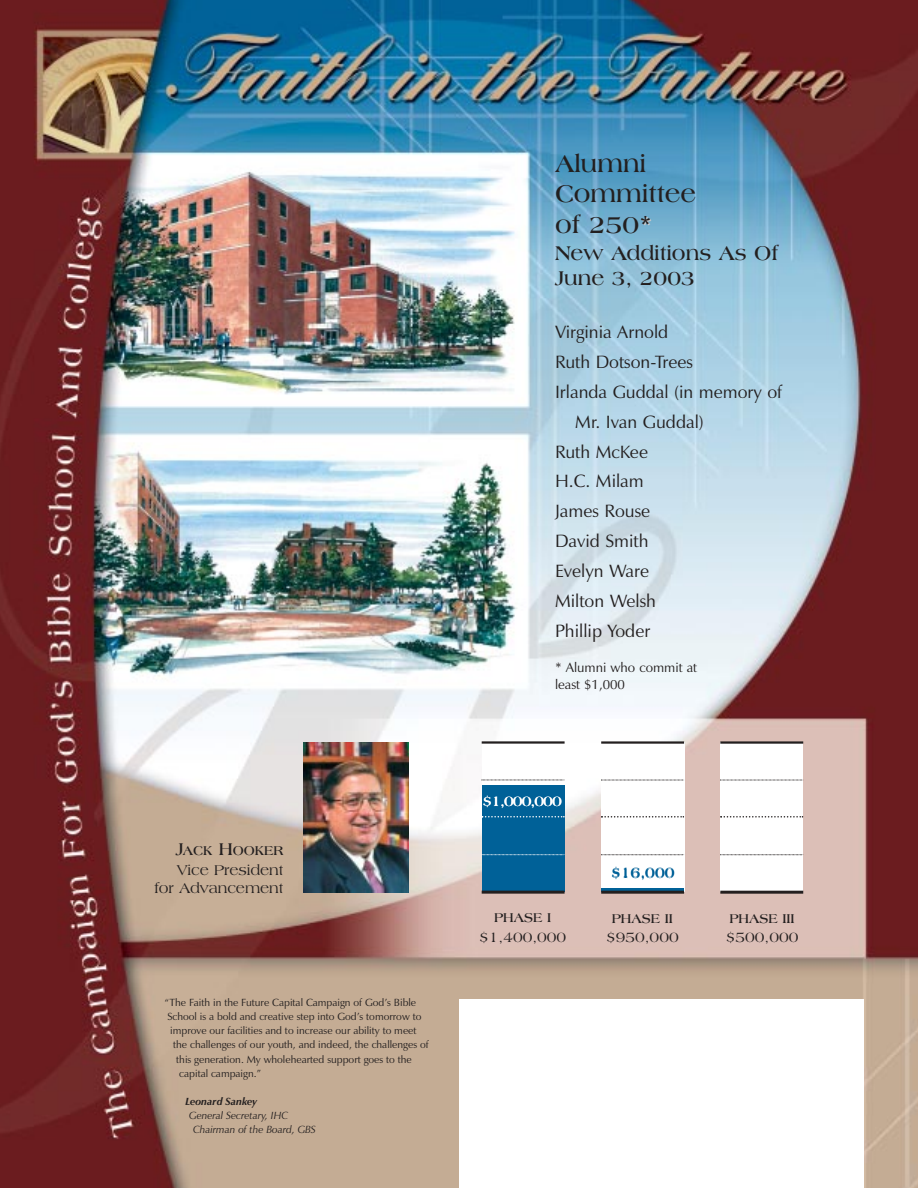
<style>
.page{position:relative;width:918px;height:1188px;background:#fff}
.page>*{position:absolute;margin:0;border:0;box-sizing:border-box;transform-origin:0 0}
.t1{font:700 25.5px/30.6px "Americana BT";color:#231f1f}
.t2{font:700 21px/25.2px "Americana BT";color:#231f1f}
.t3{font:18px "Zapf Humanist 601 BT";color:#231f1f}
.t4{font:15px/18px "Americana BT";color:#231f1f;text-align:right}
.t5{font:700 15px "Americana BT";letter-spacing:-.065em;color:#fff}
.t6{font:700 15px "Americana BT";color:#006198}
.t7{font:700 13.5px "Americana BT";color:#231f1f}
.t8{font:13.5px/16.6px "Zapf Humanist 601 BT";color:#231f1f}
.t9{font:10.5px "Zapf Humanist 601 BT";color:#231f1f}
.t10{font:italic 10.5px/14.1px "Zapf Humanist 601 BT";color:#231f1f}
.t11{font:italic 700 10.5px "Zapf Humanist 601 BT";color:#231f1f}
.s1{font-size:18px}
</style>
<div class="page">
<img style="left:0;top:0;width:918px;height:1188px">
<p class="t7" style="left:176px;top:846px;width:109px"><span class="s1">J</span>ACK <span class="s1">H</span>OOKER</p>
<h3 class="t4" style="left:155px;top:862px;width:131px">Vice President for Advancement</h3>
<p class="t9" style="left:165px;top:999px;width:253px">“The Faith in the Future Capital Campaign of God’s Bible</p>
<p class="t9" style="left:167px;top:1013px;width:256px">School is a bold and creative step into God’s tomorrow to</p>
<p class="t9" style="left:170px;top:1027px;width:248px">improve our facilities and to increase our ability to meet</p>
<p class="t9" style="left:173px;top:1041px;width:257px">the challenges of our youth, and indeed, the challenges of</p>
<p class="t9" style="left:176px;top:1055px;width:237px">this generation. My wholehearted support goes to the</p>
<p class="t9" style="left:179px;top:1069px;width:83px">capital campaign.”</p>
<p class="t11" style="left:185px;top:1097px;width:73px">Leonard Sankey</p>
<p class="t10" style="left:193px;top:1110px;width:124px;text-indent:-4px">General Secretary, IHC<br>Chairman of the Board, GBS</p>
<h1 class="t1" style="left:555px;top:150px;width:143px">Alumni<br>Committee of 250*</h1>
<h2 class="t2" style="left:555px;top:242px;width:225px">New Additions As Of<br>June 3, 2003</h2>
<h3 class="t3" style="left:555px;top:325px;width:115px">Virginia Arnold</h3>
<h3 class="t3" style="left:555px;top:355px;width:140px">Ruth Dotson-Trees</h3>
<h3 class="t3" style="left:555px;top:385px;width:229px">Irlanda Guddal (in memory of</h3>
<h3 class="t3" style="left:575px;top:415px;width:130px">Mr. Ivan Guddal)</h3>
<h3 class="t3" style="left:555px;top:445px;width:95px">Ruth McKee</h3>
<h3 class="t3" style="left:555px;top:475px;width:90px">H.C. Milam</h3>
<h3 class="t3" style="left:555px;top:504px;width:97px">James Rouse</h3>
<h3 class="t3" style="left:555px;top:534px;width:95px">David Smith</h3>
<h3 class="t3" style="left:555px;top:564px;width:96px">Evelyn Ware</h3>
<h3 class="t3" style="left:555px;top:594px;width:102px">Milton Welsh</h3>
<h3 class="t3" style="left:555px;top:624px;width:97px">Phillip Yoder</h3>
<p class="t8" style="left:555px;top:660px;width:144px">* Alumni who commit at least $1,000</p>
<h3 class="t5" style="left:483px;top:795px;width:81px">$1,000,000</h3>
<p class="t7" style="left:494px;top:913px;width:59px">PHASE I</p>
<h3 class="t4" style="left:479px;top:929px;width:89px">$1,400,000</h3>
<h3 class="t6" style="left:611px;top:867px;width:65px">$16,000</h3>
<p class="t7" style="left:612px;top:913px;width:63px">PHASE II</p>
<h3 class="t4" style="left:606px;top:929px;width:74px">$950,000</h3>
<p class="t7" style="left:729px;top:913px;width:67px">PHASE III</p>
<h3 class="t4" style="left:726px;top:929px;width:74px">$500,000</h3>
</div>
